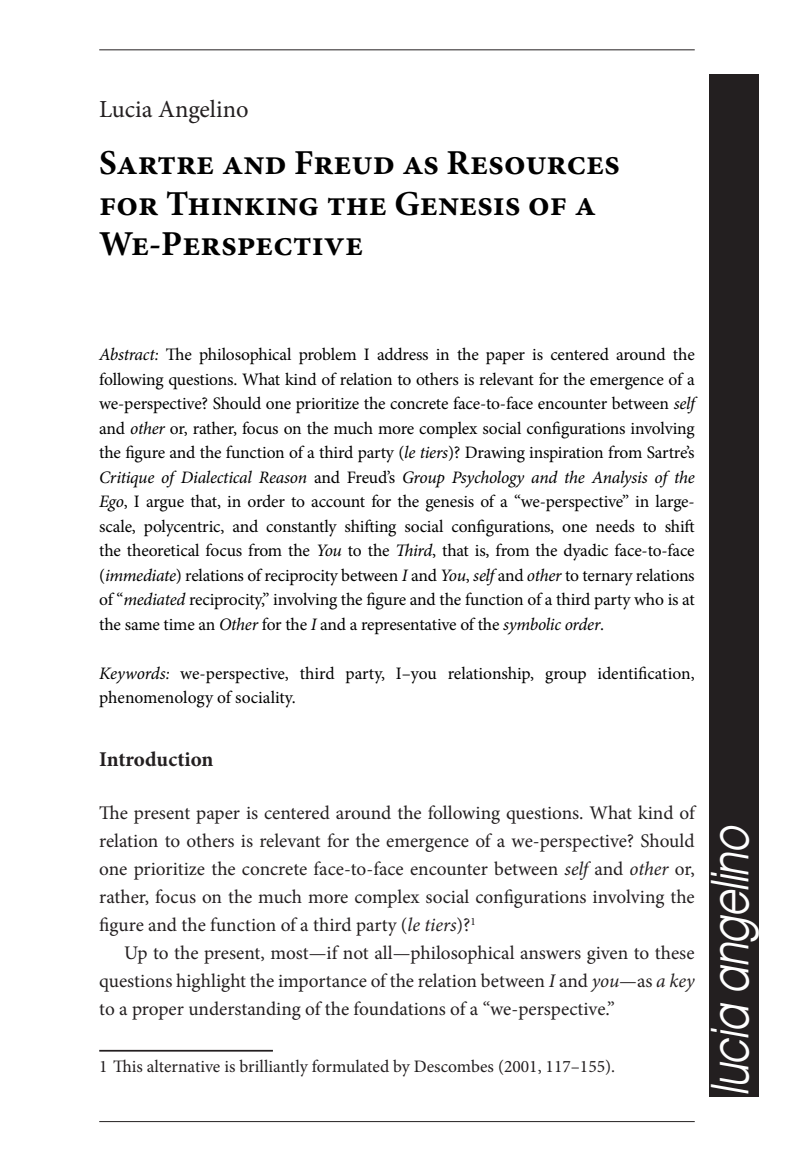
<style>
.page{position:relative;width:794px;height:1171px;background:#fff}
.page>*{position:absolute;margin:0;border:0;box-sizing:border-box;transform-origin:0 0}
.t1{font:italic 52.15px "Avant Garde IT Cby BT";color:#fff;scale:.81 1}
.NASLOVI{font:700 35px "Minion Pro";color:#000}
.PRVI_ODSTAVEK{font:24.5px "Minion Pro";color:#231f20}
.PODNASLOVI{font:700 21px "Minion Pro";color:#231f20}
.PRVI_ODSTAVEK-2{font:19.25px/28px "Minion Pro";letter-spacing:-.005em;color:#231f20;text-align:justify}
.TEKSTI_ANG{font:19.25px/28px "Minion Pro";letter-spacing:-.005em;color:#231f20;text-align:justify}
.POVZETKI_ANG{font:17.5px/24.5px "Minion Pro";letter-spacing:-.01em;color:#000;text-align:justify}
.OPOMBE{font:17.5px "Minion Pro";color:#231f20}
.s1{font-style:italic}
</style>
<div class="page">
<hr style="left:99px;top:50px;width:595px;height:1px;background:#231f20">
<hr style="left:99px;top:1121px;width:595px;height:1px;background:#231f20">
<div style="left:709px;top:74px;width:50px;height:1022px;background:#231f20"></div>
<hr style="left:99px;top:1050px;width:174px;height:1px;background:#231f20">
<p class="PRVI_ODSTAVEK" style="left:99px;top:93px;width:151px">Lucia Angelino</p>
<p class="NASLOVI" style="left:99px;top:138px;width:522px">Sartre and Freud as Resources</p>
<p class="NASLOVI" style="left:99px;top:179px;width:498px">for Thinking the Genesis of a</p>
<p class="NASLOVI" style="left:99px;top:219px;width:265px">We-Perspective</p>
<p class="POVZETKI_ANG" style="left:99px;top:342px;width:597px"><span class="s1">Abstract:</span> The philosophical problem I address in the paper is centered around the following questions. What kind of relation to others is relevant for the emergence of a we-perspective? Should one prioritize the concrete face-to-face encounter between <span class="s1">self </span>and <span class="s1">other</span> or, rather, focus on the much more complex social configurations involving the figure and the function of a third party (<span class="s1">le tiers</span>)? Drawing inspiration from Sartre’s <span class="s1">Critique of Dialectical Reason</span> and Freud’s <span class="s1">Group Psychology and the Analysis of the Ego</span>, I argue that, in order to account for the genesis of a “we-perspective” in large&shy;scale, polycentric, and constantly shifting social configurations, one needs to shift the theoretical focus from the <span class="s1">You</span> to the <span class="s1">Third</span>, that is, from the dyadic face-to-face (<span class="s1">immediate</span>) relations of reciprocity between <span class="s1">I</span> and <span class="s1">You</span>, <span class="s1">self</span> and <span class="s1">other</span> to ternary relations of “<span class="s1">mediated</span> reciprocity,” involving the figure and the function of a third party who is at the same time an <span class="s1">Other</span> for the <span class="s1">I</span> and a representative of the <span class="s1">symbolic order</span>.</p>
<p class="POVZETKI_ANG" style="left:99px;top:661px;width:597px"><span class="s1">Keywords:</span> we-perspective, third party, I–you relationship, group identification, phenomenology of sociality.</p>
<p class="PODNASLOVI" style="left:99px;top:745px;width:116px">Introduction</p>
<p class="PRVI_ODSTAVEK-2" style="left:99px;top:799px;width:597px">The present paper is centered around the following questions. What kind of relation to others is relevant for the emergence of a we-perspective? Should one prioritize the concrete face-to-face encounter between <span class="s1">self</span> and <span class="s1">other</span> or, rather, focus on the much more complex social configurations involving the figure and the function of a third party (<span class="s1">le tiers</span>)?<sup>1</sup></p>
<p class="TEKSTI_ANG" style="left:99px;top:939px;width:597px;text-indent:25px">Up to the present, most—if not all—philosophical answers given to these questions highlight the importance of the relation between <span class="s1">I</span> and <span class="s1">you</span>—as <span class="s1">a key </span>to a proper understanding of the foundations of a “we-perspective.”</p>
<p class="OPOMBE" style="left:99px;top:1054px;width:517px">1 This alternative is brilliantly formulated by Descombes (2001, 117–155).</p>
<p class="t1" style="left:698px;top:1096px;width:346px;rotate:-90deg">lucia angelino</p>
</div>
